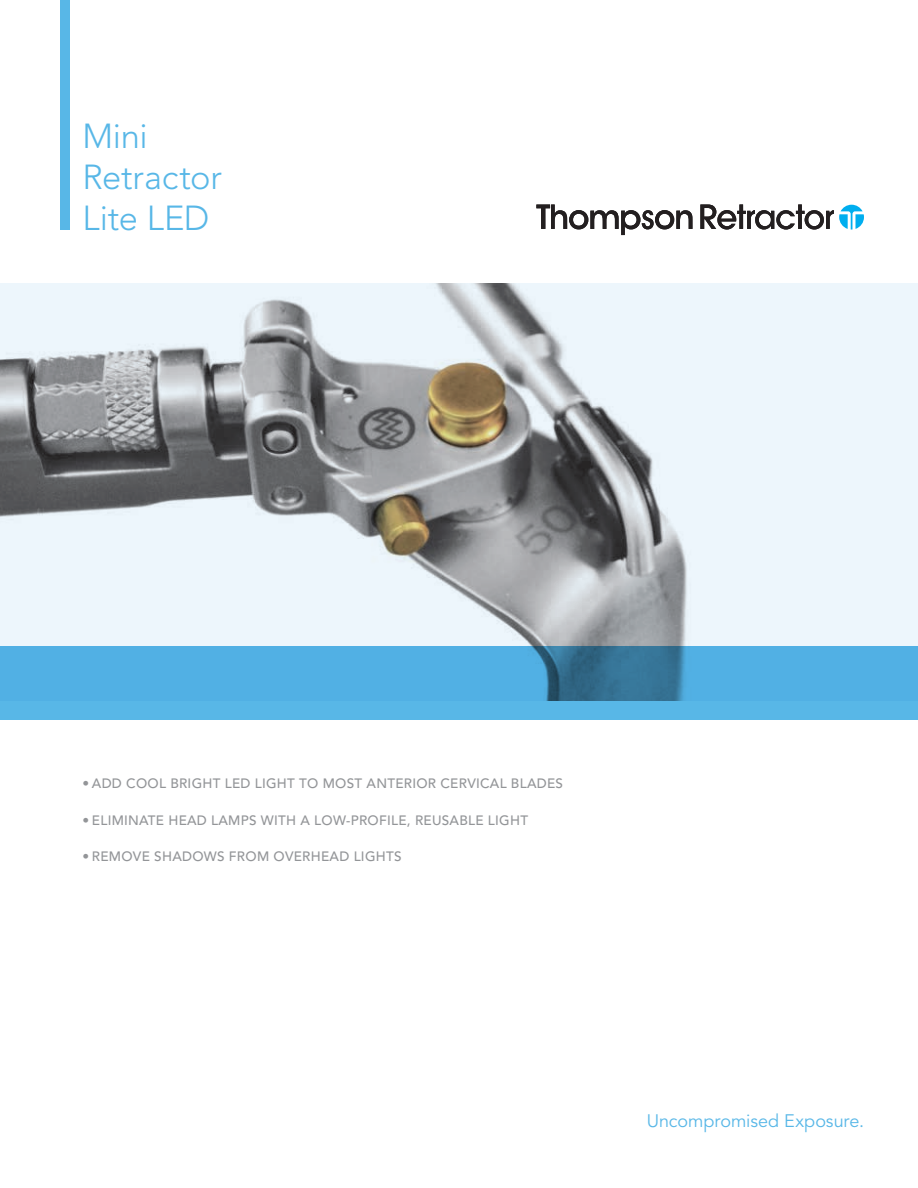
<style>
.page{position:relative;width:918px;height:1188px;background:#fff}
.page>*{position:absolute;margin:0;border:0;box-sizing:border-box;transform-origin:0 0}
.t1{font:300 34.5px/41.4px "Avenir";letter-spacing:-.01em;color:#58b7e7}
.t2{font:18px "Avenir";color:#58b7e7}
.t3{font:500 13.5px "Avenir";letter-spacing:.02em;color:#939598}
</style>
<div class="page">
<img style="left:0;top:284px;width:918px;height:362px">
<div style="left:60px;top:0;width:9px;height:230px;background:#58b7e7"></div>
<svg style="left:0;top:646px;width:918px;height:74px;background:#4faadb"></svg>
<svg style="left:536px;top:205px;width:156px;height:30px"></svg>
<svg style="left:700px;top:205px;width:164px;height:25px"></svg>
<h1 class="t1" style="left:82px;top:115px;width:141px">Mini<br>Retractor<br>Lite LED</h1>
<p class="t3" style="left:82px;top:776px;width:482px">• ADD COOL BRIGHT LED LIGHT TO MOST ANTERIOR CERVICAL BLADES</p>
<p class="t3" style="left:82px;top:812px;width:447px">• ELIMINATE HEAD LAMPS WITH A LOW-PROFILE, REUSABLE LIGHT</p>
<p class="t3" style="left:82px;top:849px;width:321px">• REMOVE SHADOWS FROM OVERHEAD LIGHTS</p>
<h2 class="t2" style="left:647px;top:1111px;width:219px">Uncompromised Exposure.</h2>
</div>
